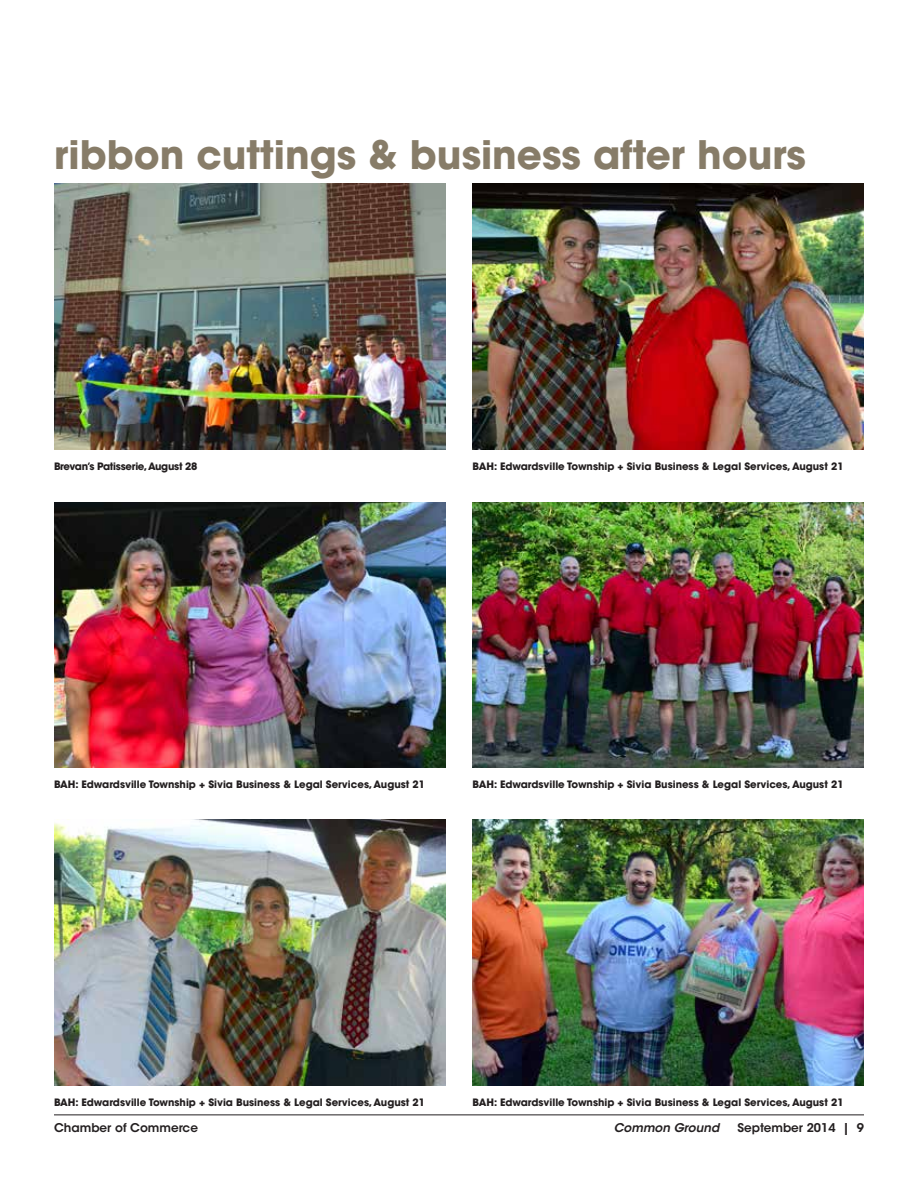
<style>
.page{position:relative;width:918px;height:1188px;background:#fff}
.page>*{position:absolute;margin:0;border:0;box-sizing:border-box;transform-origin:0 0}
.t1{font:700 39px "ITC Avant Garde Std";color:#877c68}
.t2{font:600 12px "ITC Avant Garde Std";color:#231f20}
.t3{font:italic 600 12px "ITC Avant Garde Std";color:#231f20}
.t4{font:700 10.2px "ITC Avant Garde Std";color:#231f20}
.t5{font:700 10.2px "ITC Avant Garde Std";letter-spacing:-.025em;color:#231f20}
</style>
<div class="page">
<hr style="left:54px;top:1114px;width:810px;height:1px;background:#231f20">
<img style="left:54px;top:184px;width:392px;height:265px">
<img style="left:472px;top:184px;width:392px;height:265px">
<img style="left:54px;top:820px;width:392px;height:265px">
<img style="left:472px;top:820px;width:392px;height:265px">
<img style="left:54px;top:502px;width:392px;height:266px">
<img style="left:472px;top:502px;width:392px;height:266px">
<h1 class="t1" style="left:54px;top:130px;width:754px">ribbon cuttings &amp; business after hours</h1>
<p class="t5" style="left:54px;top:459px;width:145px">Brevan’s Patisserie, August 28</p>
<p class="t4" style="left:472px;top:459px;width:373px">BAH: Edwardsville Township + Sivia Business &amp; Legal Services, August 21</p>
<p class="t4" style="left:54px;top:778px;width:373px">BAH: Edwardsville Township + Sivia Business &amp; Legal Services, August 21</p>
<p class="t4" style="left:472px;top:778px;width:373px">BAH: Edwardsville Township + Sivia Business &amp; Legal Services, August 21</p>
<p class="t4" style="left:54px;top:1095px;width:373px">BAH: Edwardsville Township + Sivia Business &amp; Legal Services, August 21</p>
<p class="t4" style="left:472px;top:1095px;width:373px">BAH: Edwardsville Township + Sivia Business &amp; Legal Services, August 21</p>
<p class="t2" style="left:54px;top:1120px;width:146px">Chamber of Commerce</p>
<p class="t3" style="left:614px;top:1120px;width:107px">Common Ground</p>
<p class="t2" style="left:737px;top:1120px;width:128px">September 2014 | 9</p>
</div>
